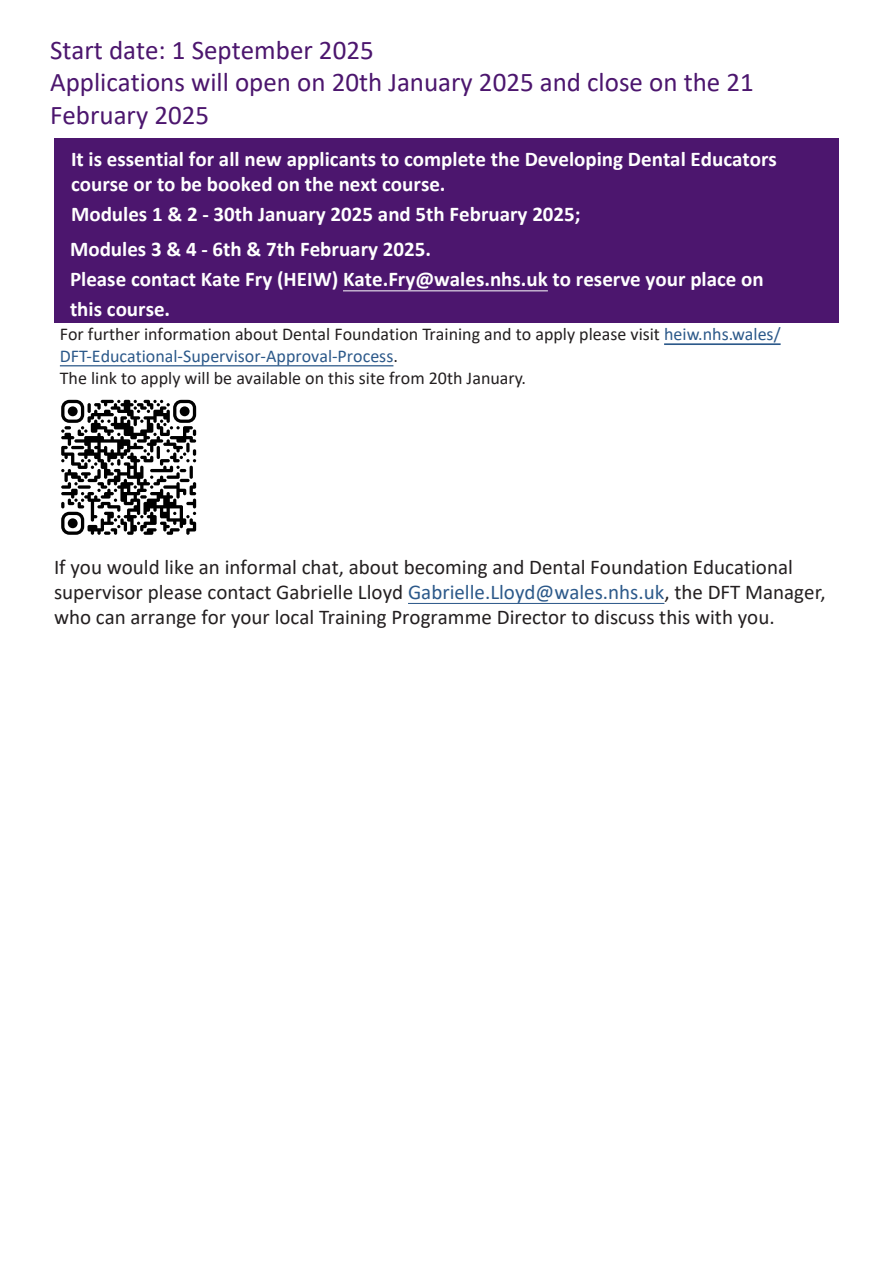
<style>
.page{position:relative;width:893px;height:1263px;background:#fff}
.page>*{position:absolute;margin:0;border:0;box-sizing:border-box;transform-origin:0 0}
.t1{font:27px/32.4px "Calibri";color:#4c166e}
.Featured_Paragraph_1_copy_2{font:700 21px/30.2px "Calibri";color:#fff}
.t2{font:21px/25.2px "Calibri";color:#231f20}
.t3{font:18px/21.6px "Calibri";color:#231f20}
.s1{color:#2c598a}
</style>
<div class="page">
<div style="left:54px;top:138px;width:785px;height:82px;background:#4c166e"></div>
<div style="left:54px;top:209px;width:785px;height:83px;background:#4c166e"></div>
<div style="left:54px;top:240px;width:785px;height:83px;background:#4c166e"></div>
<svg style="left:61px;top:400px;width:135px;height:23px"></svg>
<hr style="left:343px;top:290px;width:205px;height:1px;background:#fff">
<hr style="left:664px;top:344px;width:117px;height:1px;background:#2c598a">
<hr style="left:60px;top:365px;width:333px;height:1px;background:#2c598a">
<hr style="left:408px;top:603px;width:256px;height:1px;background:#2c598a">
<h4 class="t1" style="left:50px;top:33px;width:705px">Start date: 1 September 2025<br>Applications will open on 20th January 2025 and close on the 21<br>February 2025</h4>
<p class="Featured_Paragraph_1_copy_2" style="left:71px;top:146px;width:707px;line-height:25.2px">It is essential for all new applicants to complete the Developing Dental Educators course or to be booked on the next course.</p>
<p class="Featured_Paragraph_1_copy_2" style="left:71px;top:199px;width:511px">Modules 1 &amp; 2 - 30th January 2025 and 5th February 2025;</p>
<p class="Featured_Paragraph_1_copy_2" style="left:70px;top:234px;width:695px">Modules 3 &amp; 4 - 6th &amp; 7th February 2025.<br>Please contact Kate Fry (HEIW) Kate.Fry@wales.nhs.uk to reserve your place on this course.</p>
<p class="t3" style="left:60px;top:323px;width:722px">For further information about Dental Foundation Training and to apply please visit <span class="s1">heiw.nhs.wales/<br>DFT-Educational-Supervisor-Approval-Process</span>.<br>The link to apply will be available on this site from 20th January.</p>
<p class="t2" style="left:54px;top:554px;width:773px">If you would like an informal chat, about becoming and Dental Foundation Educational supervisor please contact Gabrielle Lloyd <span class="s1">Gabrielle.Lloyd@wales.nhs.uk</span>, the DFT Manager, who can arrange for your local Training Programme Director to discuss this with you.</p>
</div>
